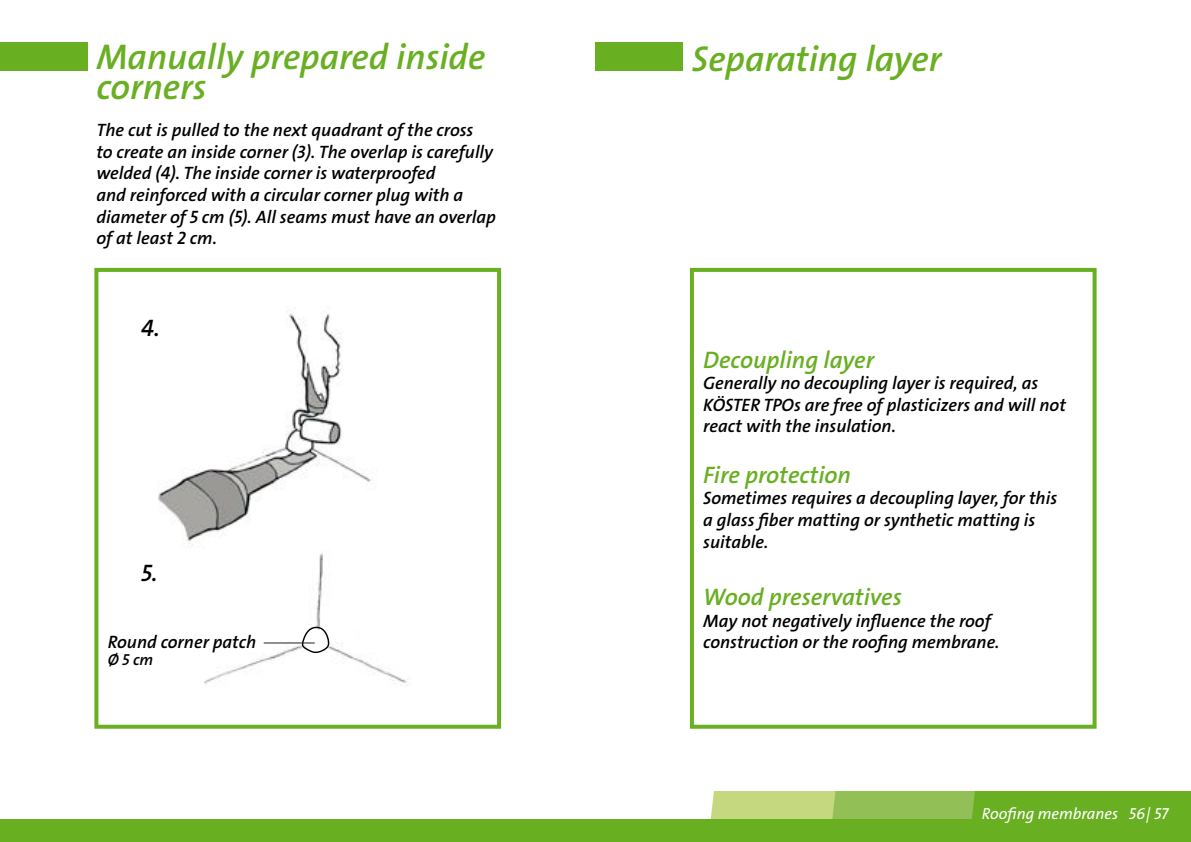
<style>
.page{position:relative;width:1191px;height:842px;background:#fff}
.page>*{position:absolute;margin:0;border:0;box-sizing:border-box;transform-origin:0 0}
.t1{font:36px/30px "The Sans LP6 Se Bld IT";color:#69af22}
.t2{font:24px "The Sans LP6 Se Bld IT";color:#69af22}
.t3{font:24px "The Sans LP6 Se Bld IT";color:#000}
.t4{font:18px/21.6px "The Sans LP6 Se Bld IT";color:#000}
.t5{font:16px "The Sans LP5 Plain IT";color:#fff}
.t6{font:16px "The Sans LP6 Se Bld IT";color:#000}
</style>
<div class="page">
<div style="left:0;top:819px;width:1191px;height:23px;background:#69af22"></div>
<svg style="left:710px;top:791px;width:481px;height:28px;background:#8cbe49"></svg>
<div style="left:94px;top:268px;width:407px;height:461px;border:4px solid #69af22"></div>
<div style="left:690px;top:268px;width:406px;height:461px;border:4px solid #69af22"></div>
<div style="left:0;top:43px;width:88px;height:28px;background:#69af22"></div>
<div style="left:595px;top:43px;width:88px;height:28px;background:#69af22"></div>
<img style="left:158px;top:308px;width:250px;height:377px">
<img style="left:302px;top:627px;width:27px;height:26px">
<div style="left:108px;top:635px;width:154px;height:15px;background:#fff"></div>
<hr style="left:264px;top:642px;width:51px;height:1px;background:#241f1f">
<h1 class="t1" style="left:96px;top:43px;width:390px">Manually prepared inside corners</h1>
<p class="t4" style="left:96px;top:120px;width:401px">The cut is pulled to the next quadrant of the cross<br>to create an inside corner (3). The overlap is carefully welded (4). The inside corner is waterproofed<br>and reinforced with a circular corner plug with a diameter of 5 cm (5). All seams must have an overlap of at least 2 cm.</p>
<h2 class="t3" style="left:141px;top:312px;width:20px">4.</h2>
<h2 class="t3" style="left:141px;top:557px;width:18px">5.</h2>
<p class="t4" style="left:108px;top:632px;width:150px">Round corner patch</p>
<p class="t6" style="left:108px;top:650px;width:47px">Ø 5 cm</p>
<h1 class="t1" style="left:692px;top:45px;width:251px">Separating layer</h1>
<h2 class="t2" style="left:703px;top:344px;width:172px">Decoupling layer</h2>
<p class="t4" style="left:703px;top:373px;width:364px">Generally no decoupling layer is required, as<br>KÖSTER TPOs are free of plasticizers and will not react with the insulation.</p>
<h2 class="t2" style="left:703px;top:459px;width:149px">Fire protection</h2>
<p class="t4" style="left:703px;top:488px;width:355px">Sometimes requires a decoupling layer, for this a glass fiber matting or synthetic matting is suitable.</p>
<h2 class="t2" style="left:703px;top:582px;width:200px">Wood preservatives</h2>
<p class="t4" style="left:703px;top:610px;width:298px">May not negatively influence the roof construction or the roofing membrane.</p>
<p class="t5" style="left:982px;top:804px;width:138px">Roofing membranes</p>
<p class="t5" style="left:1128px;top:804px;width:41px">56| 57</p>
</div>
